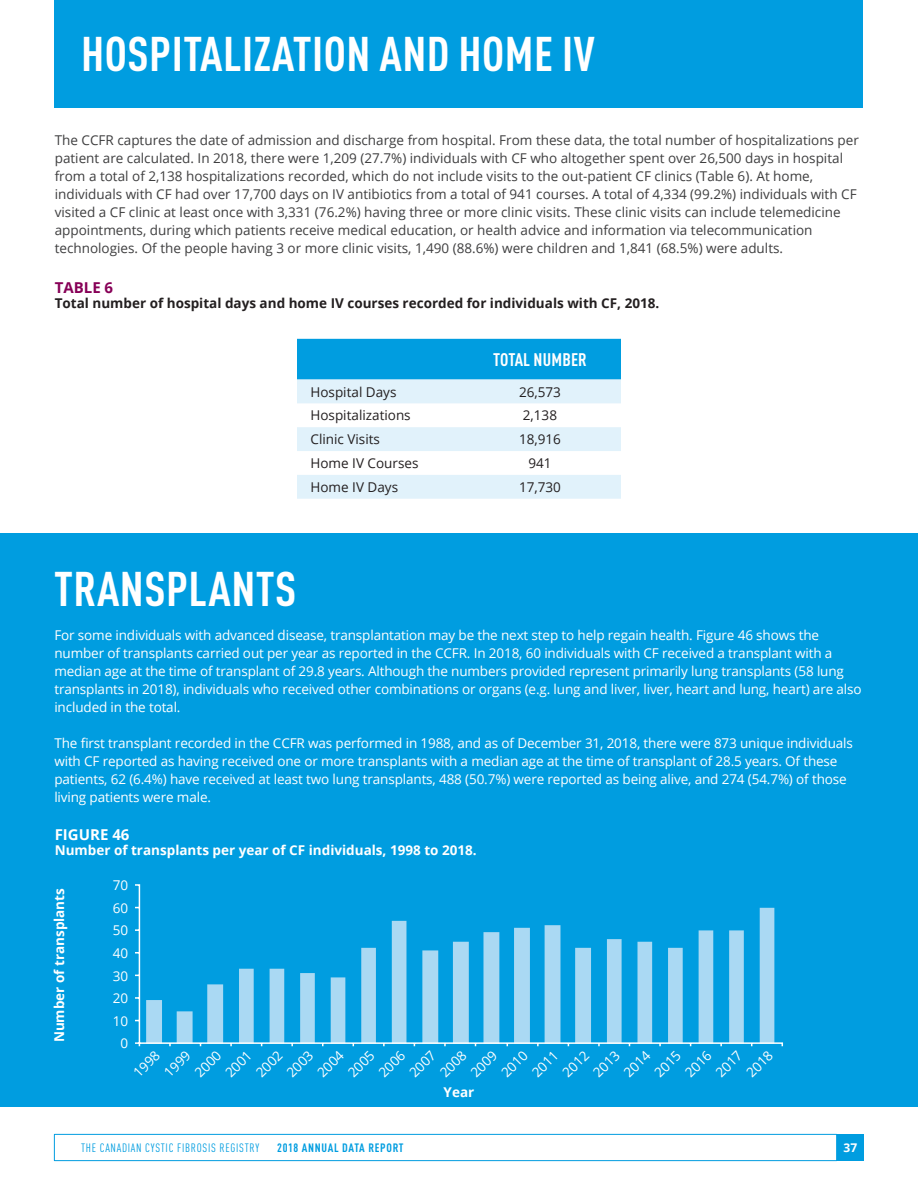
<style>
.page{position:relative;width:918px;height:1188px;background:#fff}
.page>*{position:absolute;margin:0;border:0;box-sizing:border-box;transform-origin:0 0}
.t1{font:700 condensed 48px "DINOT";letter-spacing:.01em;color:#fff}
.t2{font:700 condensed 18px "DINOT";letter-spacing:.01em;color:#fff}
.t3{font:700 15px "Open Sans";color:#fff}
.t4{font:700 15px "Open Sans";color:#870157}
.t5{font:13.5px/18px "Open Sans";letter-spacing:-.01em;color:#fff}
.t6{font:13.5px/18px "Open Sans";color:#3e3e3f}
.t7{font:13.5px "Open Sans";color:#231f20}
.t8{font:700 13.5px "Open Sans";color:#fff}
.t9{font:700 13.5px "Open Sans";color:#231f20}
.t10{font:condensed 12px "DINOT";letter-spacing:.06em;color:#009de0}
.t11{font:700 condensed 12px "DINOT";letter-spacing:.06em;color:#009de0}
.t12{font:700 12px "Open Sans";color:#fff}
</style>
<div class="page">
<div style="left:55px;top:0;width:808px;height:108px;background:#009de0"></div>
<div style="left:837px;top:1134px;width:27px;height:27px;background:#009de0"></div>
<div style="left:54px;top:1134px;width:783px;height:27px;border:1px solid #009de0"></div>
<svg style="left:297px;top:339px;width:324px;height:160px"></svg>
<div style="left:0;top:533px;width:918px;height:574px;background:#009de0"></div>
<svg style="left:135px;top:884px;width:648px;height:163px"></svg>
<p class="t1" style="left:81px;top:25px;width:515px">HOSPITALIZATION AND HOME IV</p>
<p class="t6" style="left:55px;top:131px;width:806px">The CCFR captures the date of admission and discharge from hospital. From these data, the total number of hospitalizations per patient are calculated. In 2018, there were 1,209 (27.7%) individuals with CF who altogether spent over 26,500 days in hospital from a total of 2,138 hospitalizations recorded, which do not include visits to the out-patient CF clinics (Table 6). At home, individuals with CF had over 17,700 days on IV antibiotics from a total of 941 courses. A total of 4,334 (99.2%) individuals with CF visited a CF clinic at least once with 3,331 (76.2%) having three or more clinic visits. These clinic visits can include telemedicine appointments, during which patients receive medical education, or health advice and information via telecommunication technologies. Of the people having 3 or more clinic visits, 1,490 (88.6%) were children and 1,841 (68.5%) were adults.</p>
<p class="t4" style="left:55px;top:277px;width:60px">TABLE 6</p>
<p class="t9" style="left:55px;top:294px;width:606px">Total number of hospital days and home IV courses recorded for individuals with CF, 2018.</p>
<p class="t2" style="left:493px;top:349px;width:95px">TOTAL NUMBER</p>
<p class="t7" style="left:310px;top:383px;width:88px">Hospital Days</p>
<p class="t7" style="left:519px;top:383px;width:43px">26,573</p>
<p class="t7" style="left:310px;top:406px;width:102px">Hospitalizations</p>
<p class="t7" style="left:523px;top:406px;width:36px">2,138</p>
<p class="t7" style="left:310px;top:430px;width:71px">Clinic Visits</p>
<p class="t7" style="left:519px;top:430px;width:43px">18,916</p>
<p class="t7" style="left:310px;top:454px;width:109px">Home IV Courses</p>
<p class="t7" style="left:528px;top:454px;width:25px">941</p>
<p class="t7" style="left:310px;top:478px;width:89px">Home IV Days</p>
<p class="t7" style="left:519px;top:478px;width:43px">17,730</p>
<p class="t1" style="left:54px;top:560px;width:244px">TRANSPLANTS</p>
<p class="t5" style="left:54px;top:626px;width:809px">For some individuals with advanced disease, transplantation may be the next step to help regain health. Figure 46 shows the number of transplants carried out per year as reported in the CCFR. In 2018, 60 individuals with CF received a transplant with a median age at the time of transplant of 29.8 years. Although the numbers provided represent primarily lung transplants (58 lung transplants in 2018), individuals who received other combinations or organs (e.g. lung and liver, liver, heart and lung, heart) are also included in the total.</p>
<p class="t5" style="left:54px;top:734px;width:800px">The first transplant recorded in the CCFR was performed in 1988, and as of December 31, 2018, there were 873 unique individuals with CF reported as having received one or more transplants with a median age at the time of transplant of 28.5 years. Of these patients, 62 (6.4%) have received at least two lung transplants, 488 (50.7%) were reported as being alive, and 274 (54.7%) of those living patients were male.</p>
<p class="t3" style="left:55px;top:824px;width:76px">FIGURE 46</p>
<p class="t8" style="left:55px;top:841px;width:424px">Number of transplants per year of CF individuals, 1998 to 2018.</p>
<p class="t8" style="left:50px;top:1042px;width:156px;rotate:-90deg">Number of transplants</p>
<p class="t5" style="left:113px;top:876px;width:17px">70</p>
<p class="t5" style="left:113px;top:899px;width:17px">60</p>
<p class="t5" style="left:113px;top:921px;width:17px">50</p>
<p class="t5" style="left:113px;top:944px;width:17px">40</p>
<p class="t5" style="left:113px;top:966px;width:17px">30</p>
<p class="t5" style="left:113px;top:989px;width:17px">20</p>
<p class="t5" style="left:113px;top:1011px;width:17px">10</p>
<p class="t5" style="left:121px;top:1034px;width:9px">0</p>
<p class="t5" style="left:129px;top:1068px;width:32px;rotate:-45deg">1998</p>
<p class="t5" style="left:160px;top:1068px;width:32px;rotate:-45deg">1999</p>
<p class="t5" style="left:190px;top:1068px;width:32px;rotate:-45deg">2000</p>
<p class="t5" style="left:221px;top:1068px;width:32px;rotate:-45deg">2001</p>
<p class="t5" style="left:252px;top:1068px;width:32px;rotate:-45deg">2002</p>
<p class="t5" style="left:282px;top:1068px;width:32px;rotate:-45deg">2003</p>
<p class="t5" style="left:313px;top:1068px;width:32px;rotate:-45deg">2004</p>
<p class="t5" style="left:344px;top:1068px;width:32px;rotate:-45deg">2005</p>
<p class="t5" style="left:374px;top:1068px;width:32px;rotate:-45deg">2006</p>
<p class="t5" style="left:405px;top:1068px;width:32px;rotate:-45deg">2007</p>
<p class="t5" style="left:436px;top:1068px;width:32px;rotate:-45deg">2008</p>
<p class="t5" style="left:466px;top:1068px;width:32px;rotate:-45deg">2009</p>
<p class="t5" style="left:497px;top:1068px;width:32px;rotate:-45deg">2010</p>
<p class="t5" style="left:528px;top:1068px;width:32px;rotate:-45deg">2011</p>
<p class="t5" style="left:558px;top:1068px;width:32px;rotate:-45deg">2012</p>
<p class="t5" style="left:589px;top:1068px;width:32px;rotate:-45deg">2013</p>
<p class="t5" style="left:620px;top:1068px;width:32px;rotate:-45deg">2014</p>
<p class="t5" style="left:650px;top:1068px;width:32px;rotate:-45deg">2015</p>
<p class="t5" style="left:681px;top:1068px;width:32px;rotate:-45deg">2016</p>
<p class="t5" style="left:711px;top:1068px;width:32px;rotate:-45deg">2017</p>
<p class="t5" style="left:742px;top:1068px;width:32px;rotate:-45deg">2018</p>
<p class="t8" style="left:444px;top:1083px;width:32px">Year</p>
<p class="t10" style="left:81px;top:1141px;width:180px">THE CANADIAN CYSTIC FIBROSIS REGISTRY</p>
<p class="t11" style="left:277px;top:1141px;width:128px">2018 ANNUAL DATA REPORT</p>
<p class="t12" style="left:844px;top:1139px;width:15px">37</p>
</div>
